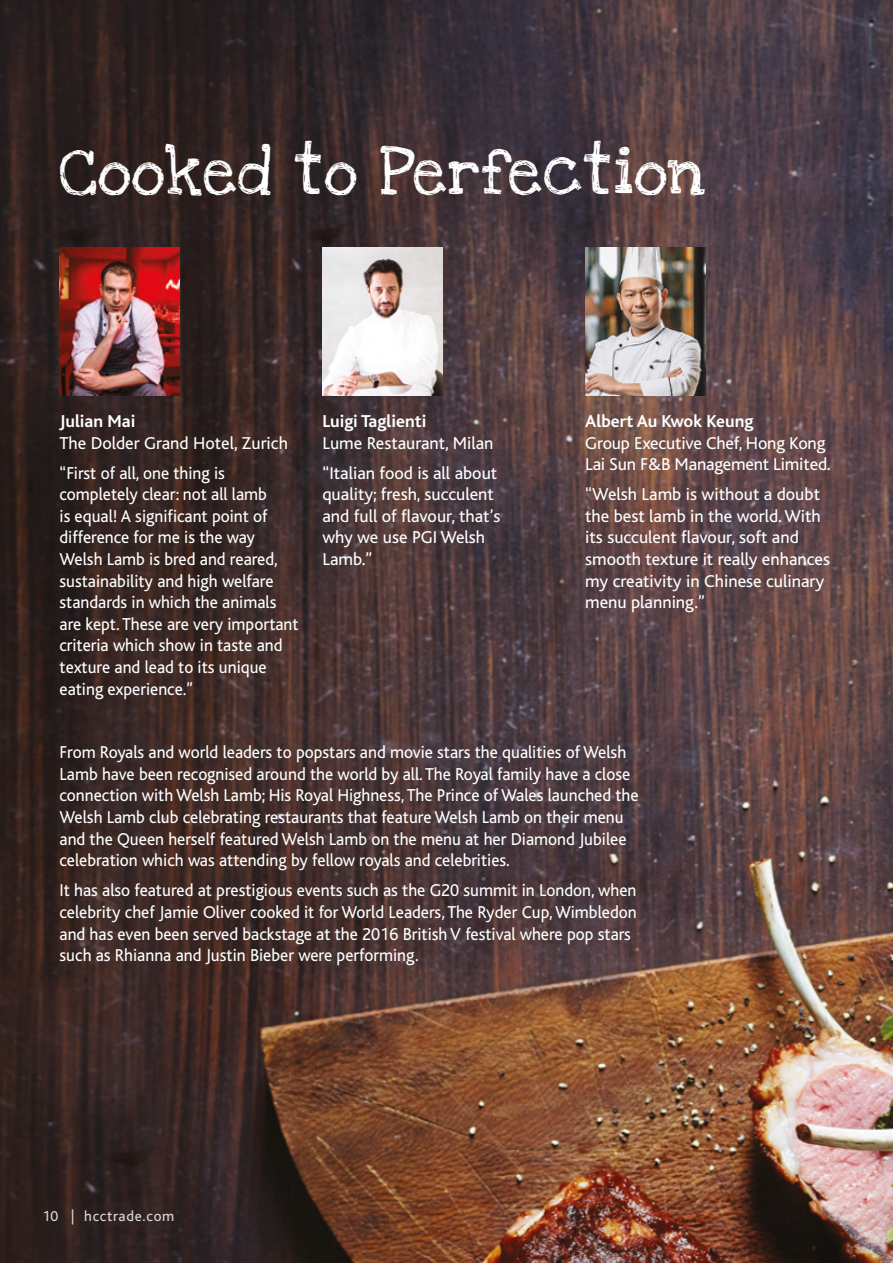
<style>
.page{position:relative;width:893px;height:1263px;background:#fff}
.page>*{position:absolute;margin:0;border:0;box-sizing:border-box;transform-origin:0 0}
.t1{font:48px "Welsh Lamb Distressed";letter-spacing:.02em;color:#fff}
.t2{font:18px/21.6px "Bliss";color:#fff;scale:.96 1}
.t3{font:18px/21.6px "Bliss";color:#fff}
.t4{font:700 18px "Bliss";color:#fff}
.t5{font:15px "Bliss";letter-spacing:.05em;color:#dadada}
</style>
<div class="page">
<img style="left:0;top:0;width:893px;height:1263px">
<img style="left:60px;top:248px;width:120px;height:147px">
<img style="left:585px;top:248px;width:120px;height:147px">
<img style="left:322px;top:248px;width:120px;height:147px">
<h1 class="t1" style="left:60px;top:132px;width:648px">Cooked to Perfection</h1>
<p class="t4" style="left:60px;top:412px;width:77px">Julian Mai</p>
<p class="t3" style="left:60px;top:428px;width:230px;line-height:30.2px">The Dolder Grand Hotel, Zurich “First of all, one thing is</p>
<p class="t2" style="left:60px;top:484px;width:251px">completely clear: not all lamb<br>is equal! A significant point of difference for me is the way<br>Welsh Lamb is bred and reared, sustainability and high welfare standards in which the animals are kept. These are very important criteria which show in taste and texture and lead to its unique eating experience.”</p>
<p class="t4" style="left:322px;top:412px;width:105px">Luigi Taglienti</p>
<p class="t3" style="left:322px;top:428px;width:176px;line-height:30.2px">Lume Restaurant, Milan “Italian food is all about</p>
<p class="t3" style="left:322px;top:484px;width:180px">quality; fresh, succulent and full of flavour, that’s why we use PGI Welsh<br>Lamb.”</p>
<p class="t4" style="left:585px;top:412px;width:170px">Albert Au Kwok Keung</p>
<p class="t3" style="left:585px;top:432px;width:247px">Group Executive Chef, Hong Kong<br>Lai Sun F&amp;B Management Limited.</p>
<p class="t3" style="left:585px;top:484px;width:246px">“Welsh Lamb is without a doubt the best lamb in the world. With its succulent flavour, soft and smooth texture it really enhances my creativity in Chinese culinary menu planning.”</p>
<p class="t2" style="left:60px;top:742px;width:605px">From Royals and world leaders to popstars and movie stars the qualities of Welsh Lamb have been recognised around the world by all. The Royal family have a close connection with Welsh Lamb; His Royal Highness, The Prince of Wales launched the Welsh Lamb club celebrating restaurants that feature Welsh Lamb on their menu and the Queen herself featured Welsh Lamb on the menu at her Diamond Jubilee celebration which was attending by fellow royals and celebrities.</p>
<p class="t2" style="left:60px;top:880px;width:603px">It has also featured at prestigious events such as the G20 summit in London, when celebrity chef Jamie Oliver cooked it for World Leaders, The Ryder Cup, Wimbledon and has even been served backstage at the 2016 British V festival where pop stars such as Rhianna and Justin Bieber were performing.</p>
<p class="t5" style="left:43px;top:1208px;width:133px">10 | hcctrade.com</p>
</div>
